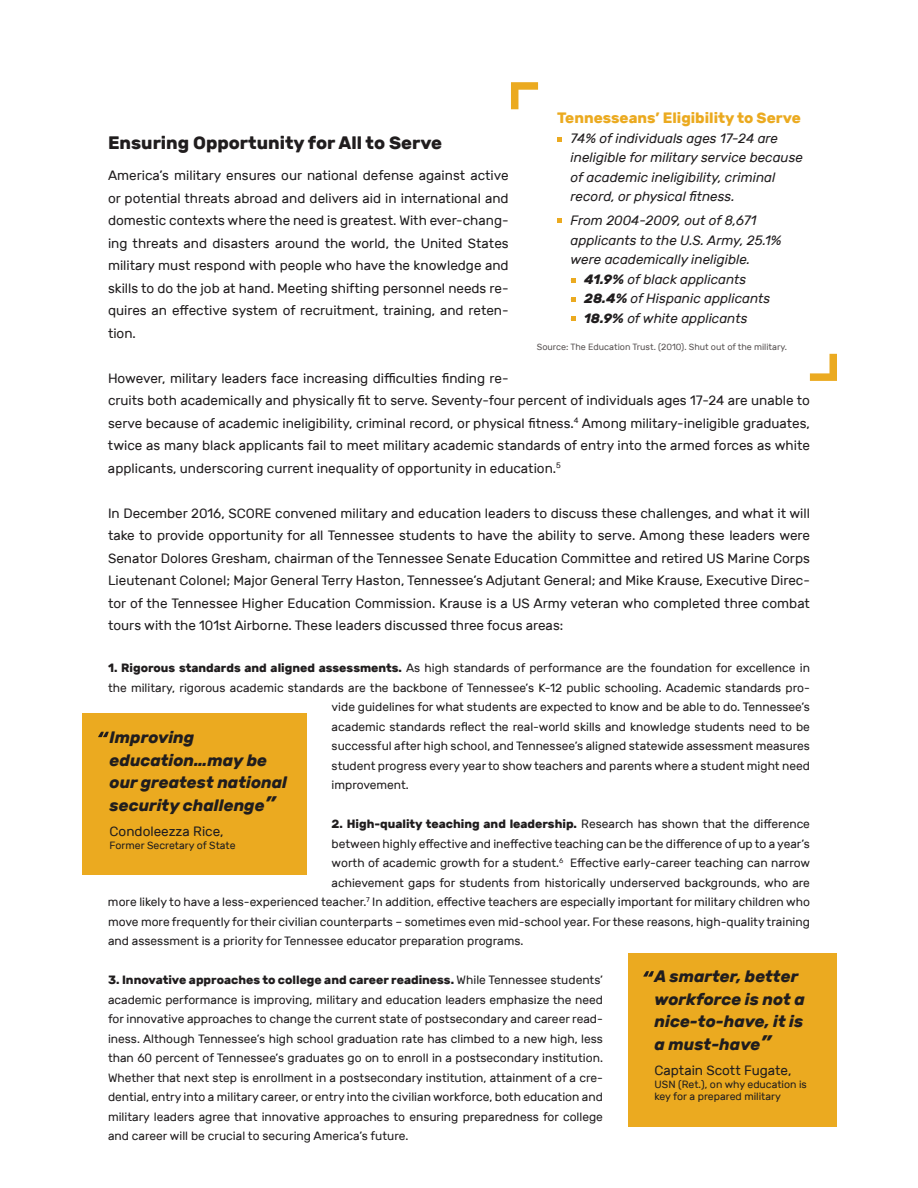
<style>
.page{position:relative;width:918px;height:1188px;background:#fff}
.page>*{position:absolute;margin:0;border:0;box-sizing:border-box;transform-origin:0 0}
.t1{font:700 18px "Rubik";color:#201d1e}
.t2{font:italic 700 16.5px/22.5px "Rubik";color:#201d1e}
.t3{font:700 15px "Rubik";color:#ebaa20}
.t4{font:13.5px/22.5px "Rubik";color:#201d1e;text-align:justify}
.t5{font:italic 13.5px/19.5px "Rubik";color:#201d1e}
.t6{font:12px/19.5px "Rubik";color:#201d1e;text-align:justify}
.t7{font:700 12px "Rubik";color:#201d1e}
.t8{font:10.5px/12.6px "Rubik";color:#201d1e}
.t9{font:9px "Rubik";color:#595454}
.s1{font-weight:700}
.s2{font-weight:400}
.s3{font-size:21px}
</style>
<div class="page">
<svg style="left:511px;top:82px;width:27px;height:27px"></svg>
<svg style="left:810px;top:354px;width:27px;height:27px"></svg>
<svg style="left:558px;top:137px;width:4px;height:4px"></svg>
<svg style="left:557px;top:219px;width:5px;height:4px"></svg>
<svg style="left:571px;top:297px;width:5px;height:5px"></svg>
<svg style="left:571px;top:278px;width:5px;height:4px"></svg>
<svg style="left:571px;top:317px;width:5px;height:4px"></svg>
<div style="left:82px;top:713px;width:226px;height:162px;background:#ebaa20"></div>
<svg style="left:98px;top:732px;width:11px;height:5px"></svg>
<div style="left:628px;top:953px;width:209px;height:174px;background:#ebaa20"></div>
<svg style="left:643px;top:971px;width:11px;height:6px"></svg>
<p class="t3" style="left:557px;top:109px;width:245px">Tennesseans’ Eligibility to Serve</p>
<p class="t5" style="left:571px;top:129px;width:234px;text-indent:-14px">• 74% of individuals ages 17-24 are ineligible for military service because of academic ineligibility, criminal record, or physical fitness.</p>
<p class="t5" style="left:571px;top:211px;width:212px;text-indent:-14px">• From 2004-2009, out of 8,671 applicants to the U.S. Army, 25.1% were academically ineligible.</p>
<p class="t5" style="left:571px;top:270px;width:177px"><span class="s1">• 41.9%</span> of black applicants</p>
<p class="t5" style="left:571px;top:289px;width:201px"><span class="s1">• 28.4%</span> of Hispanic applicants</p>
<p class="t5" style="left:571px;top:309px;width:178px"><span class="s1">• 18.9%</span> of white applicants</p>
<p class="t9" style="left:537px;top:342px;width:252px">Source: The Education Trust. (2010). Shut out of the military.</p>
<h1 class="t1" style="left:108px;top:132px;width:336px">Ensuring Opportunity for All to Serve</h1>
<p class="t4" style="left:108px;top:165px;width:402px">America’s military ensures our national defense against active or potential threats abroad and delivers aid in international and domestic contexts where the need is greatest. With ever-chang&shy;ing threats and disasters around the world, the United States military must respond with people who have the knowledge and skills to do the job at hand. Meeting shifting personnel needs re&shy;quires an effective system of recruitment, training, and reten&shy;tion.</p>
<p class="t4" style="left:108px;top:367px;width:704px;text-align:left">However, military leaders face increasing difficulties finding re-<br>cruits both academically and physically fit to serve. Seventy-four percent of individuals ages 17-24 are unable to serve because of academic ineligibility, criminal record, or physical fitness.<sup>4</sup> Among military-ineligible graduates, twice as many black applicants fail to meet military academic standards of entry into the armed forces as white applicants, underscoring current inequality of opportunity in education.<sup>5</sup></p>
<p class="t4" style="left:108px;top:502px;width:704px">In December 2016, SCORE convened military and education leaders to discuss these challenges, and what it will take to provide opportunity for all Tennessee students to have the ability to serve. Among these leaders were Senator Dolores Gresham, chairman of the Tennessee Senate Education Committee and retired US Marine Corps Lieutenant Colonel; Major General Terry Haston, Tennessee’s Adjutant General; and Mike Krause, Executive Direc&shy;tor of the Tennessee Higher Education Commission. Krause is a US Army veteran who completed three combat tours with the 101st Airborne. These leaders discussed three focus areas:</p>
<p class="t6" style="left:108px;top:659px;width:704px"><span class="s1">1. Rigorous standards and aligned assessments.</span> As high standards of performance are the foundation for excellence in</p>
<p class="t6" style="left:108px;top:678px;width:703px">the military, rigorous academic standards are the backbone of Tennessee’s K-12 public schooling. Academic standards pro-</p>
<p class="t6" style="left:332px;top:698px;width:480px">vide guidelines for what students are expected to know and be able to do. Tennessee’s</p>
<p class="t6" style="left:332px;top:717px;width:480px">academic standards reflect the real-world skills and knowledge students need to be</p>
<p class="t6" style="left:332px;top:737px;width:480px">successful after high school, and Tennessee’s aligned statewide assessment measures</p>
<p class="t6" style="left:332px;top:756px;width:480px">student progress every year to show teachers and parents where a student might need</p>
<p class="t6" style="left:332px;top:776px;width:79px">improvement.</p>
<p class="t7" style="left:332px;top:817px;width:480px">2. High-quality teaching and leadership. <span class="s2">Research has shown that the difference</span></p>
<p class="t6" style="left:332px;top:834px;width:480px">between highly effective and ineffective teaching can be the difference of up to a year’s</p>
<p class="t6" style="left:332px;top:854px;width:480px">worth of academic growth for a student.<sup>6</sup> Effective early-career teaching can narrow</p>
<p class="t6" style="left:332px;top:873px;width:480px">achievement gaps for students from historically underserved backgrounds, who are</p>
<p class="t6" style="left:108px;top:893px;width:704px">more likely to have a less-experienced teacher.<sup>7</sup> In addition, effective teachers are especially important for military children who</p>
<p class="t6" style="left:108px;top:912px;width:703px">move more frequently for their civilian counterparts – sometimes even mid-school year. For these reasons, high-quality training</p>
<p class="t6" style="left:108px;top:932px;width:417px">and assessment is a priority for Tennessee educator preparation programs.</p>
<p class="t6" style="left:108px;top:971px;width:496px"><span class="s1">3. Innovative approaches to college and career readiness.</span> While Tennessee students’ academic performance is improving, military and education leaders emphasize the need for innovative approaches to change the current state of postsecondary and career read&shy;iness. Although Tennessee’s high school graduation rate has climbed to a new high, less than 60 percent of Tennessee’s graduates go on to enroll in a postsecondary institution.<br>Whether that next step is enrollment in a postsecondary institution, attainment of a cre&shy;dential, entry into a military career, or entry into the civilian workforce, both education and military leaders agree that innovative approaches to ensuring preparedness for college and career will be crucial to securing America’s future.</p>
<h2 class="t2" style="left:110px;top:727px;width:179px">Improving education…may be our greatest national security challenge<span class="s3">”</span></h2>
<p class="t4" style="left:110px;top:821px;width:116px">Condoleezza Rice,</p>
<p class="t8" style="left:110px;top:839px;width:128px">Former Secretary of State</p>
<h2 class="t2" style="left:655px;top:965px;width:152px">A smarter, better workforce is not a nice-to-have, it is a must-have<span class="s3">”</span></h2>
<p class="t4" style="left:655px;top:1060px;width:138px">Captain Scott Fugate,</p>
<p class="t8" style="left:655px;top:1078px;width:154px">USN (Ret.), on why education is key for a prepared military</p>
</div>
